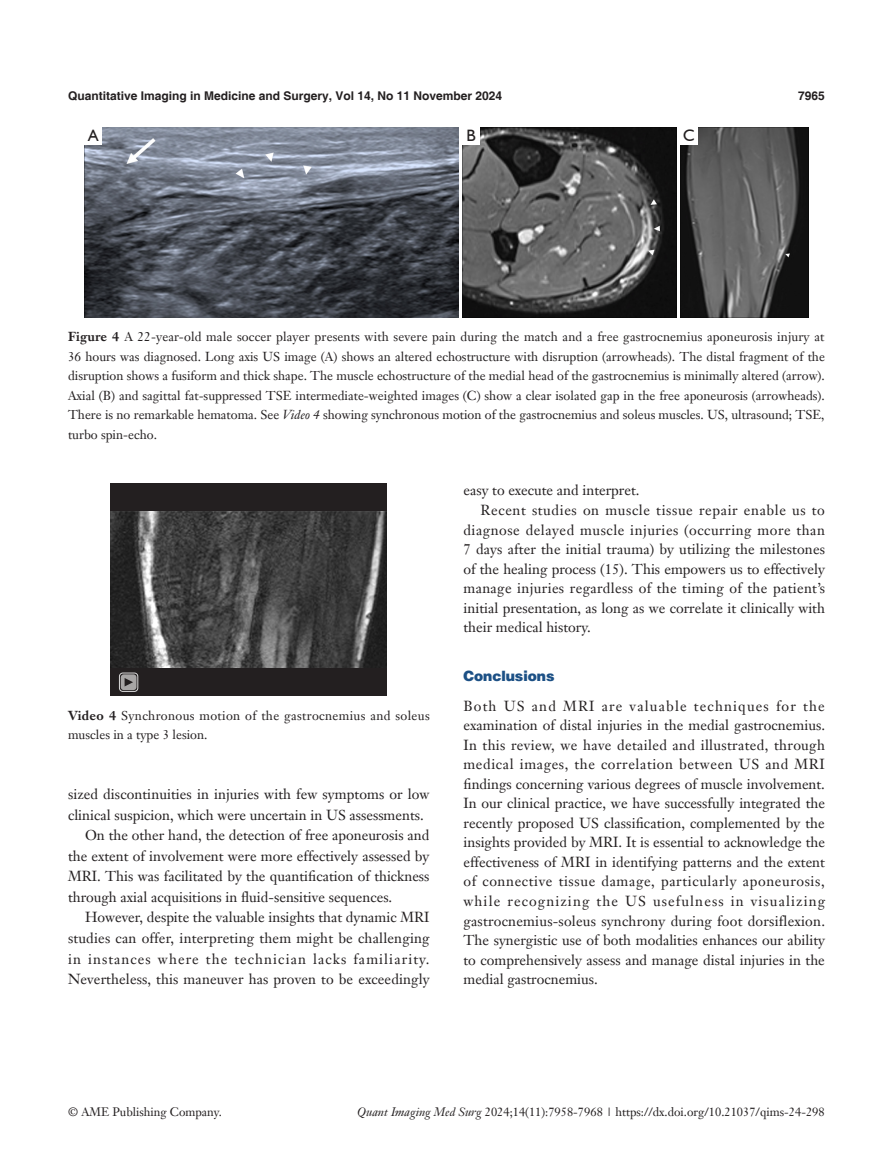
<style>
.page{position:relative;width:893px;height:1170px;background:#fff}
.page>*{position:absolute;margin:0;border:0;box-sizing:border-box;transform-origin:0 0}
.t1{font:16.5px "Humanist 521 BT";color:#231f20}
.t2{font:14.25px/19.5px "Janson Text LT";color:#231f20;text-align:justify}
.t3{font:14.25px "Janson Text LT";letter-spacing:.025em;color:#231f20}
.t4{font:14.25px "Janson Text LT";letter-spacing:.035em;color:#231f20}
.t5{font:14.25px "Janson Text LT";letter-spacing:.075em;color:#231f20}
.t6{font:14.25px "Janson Text LT";letter-spacing:.045em;color:#231f20}
.t7{font:900 14.25px "Helvetica";color:#1c5085}
.t8{font:12.75px/19.5px "Janson Text LT";color:#231f20;text-align:justify}
.t9{font:12.75px/19.5px "Janson Text LT";letter-spacing:.025em;color:#231f20}
.t10{font:12px "Janson Text LT";color:#231f20}
.t11{font:700 12px "Helvetica";color:#231f20}
.s1{font-weight:700}
.s2{font-style:italic}
</style>
<div class="page">
<img style="left:85px;top:128px;width:374px;height:190px">
<img style="left:463px;top:128px;width:214px;height:189px">
<img style="left:681px;top:128px;width:127px;height:189px">
<div style="left:85px;top:127px;width:17px;height:17px;background:#fff"></div>
<div style="left:463px;top:127px;width:17px;height:17px;background:#fff"></div>
<div style="left:680px;top:127px;width:17px;height:17px;background:#fff"></div>
<div style="left:111px;top:483px;width:276px;height:213px;background:#231f20"></div>
<div style="left:119px;top:672px;width:19px;height:19px;border:1px solid #fff;border-radius:3px"></div>
<svg style="left:121px;top:674px;width:15px;height:16px"></svg>
<svg style="left:125px;top:678px;width:8px;height:8px"></svg>
<img style="left:111px;top:512px;width:275px;height:155px">
<p class="t11" style="left:68px;top:88px;width:436px">Quantitative Imaging in Medicine and Surgery, Vol 14, No 11 November 2024</p>
<p class="t11" style="left:798px;top:88px;width:28px">7965</p>
<p class="t1" style="left:88px;top:125px;width:12px">A</p>
<p class="t1" style="left:466px;top:125px;width:11px">B</p>
<p class="t1" style="left:683px;top:125px;width:13px">C</p>
<p class="t8" style="left:68px;top:327px;width:758px"><span class="s1">Figure 4</span> A 22-year-old male soccer player presents with severe pain during the match and a free gastrocnemius aponeurosis injury at 36 hours was diagnosed. Long axis US image (A) shows an altered echostructure with disruption (arrowheads). The distal fragment of the disruption shows a fusiform and thick shape. The muscle echostructure of the medial head of the gastrocnemius is minimally altered (arrow).<br>Axial (B) and sagittal fat-suppressed TSE intermediate-weighted images (C) show a clear isolated gap in the free aponeurosis (arrowheads).<br>There is no remarkable hematoma. See <span class="s2">Video 4</span> showing synchronous motion of the gastrocnemius and soleus muscles. US, ultrasound; TSE, turbo spin-echo.</p>
<p class="t9" style="left:68px;top:705px;width:363px"><span class="s1">Video 4</span> Synchronous motion of the gastrocnemius and soleus muscles in a type 3 lesion.</p>
<p class="t2" style="left:68px;top:784px;width:363px">sized discontinuities in injuries with few symptoms or low</p>
<p class="t2" style="left:68px;top:805px;width:357px">clinical suspicion, which were uncertain in US assessments.</p>
<p class="t2" style="left:85px;top:825px;width:346px">On the other hand, the detection of free aponeurosis and</p>
<p class="t2" style="left:68px;top:846px;width:363px">the extent of involvement were more effectively assessed by</p>
<p class="t2" style="left:68px;top:866px;width:363px">MRI. This was facilitated by the quantification of thickness</p>
<p class="t2" style="left:68px;top:887px;width:326px">through axial acquisitions in fluid-sensitive sequences.</p>
<p class="t2" style="left:85px;top:907px;width:346px">However, despite the valuable insights that dynamic MRI</p>
<p class="t2" style="left:68px;top:928px;width:363px">studies can offer, interpreting them might be challenging</p>
<p class="t5" style="left:68px;top:949px;width:363px">in instances where the technician lacks familiarity.</p>
<p class="t2" style="left:68px;top:969px;width:363px">Nevertheless, this maneuver has proven to be exceedingly</p>
<p class="t2" style="left:463px;top:480px;width:177px">easy to execute and interpret.</p>
<p class="t6" style="left:480px;top:501px;width:346px">Recent studies on muscle tissue repair enable us to</p>
<p class="t4" style="left:463px;top:520px;width:363px">diagnose delayed muscle injuries (occurring more than</p>
<p class="t2" style="left:463px;top:539px;width:363px">7 days after the initial trauma) by utilizing the milestones</p>
<p class="t2" style="left:463px;top:559px;width:363px">of the healing process (15). This empowers us to effectively</p>
<p class="t3" style="left:463px;top:579px;width:363px">manage injuries regardless of the timing of the patient’s</p>
<p class="t2" style="left:463px;top:598px;width:363px">initial presentation, as long as we correlate it clinically with</p>
<p class="t2" style="left:463px;top:617px;width:129px">their medical history.</p>
<p class="t7" style="left:463px;top:667px;width:92px">Conclusions</p>
<p class="t2" style="left:463px;top:695px;width:363px">Both US and MRI are valuable techniques for the examination of distal injuries in the medial gastrocnemius.<br>In this review, we have detailed and illustrated, through medical images, the correlation between US and MRI findings concerning various degrees of muscle involvement.<br>In our clinical practice, we have successfully integrated the recently proposed US classification, complemented by the insights provided by MRI. It is essential to acknowledge the effectiveness of MRI in identifying patterns and the extent of connective tissue damage, particularly aponeurosis, while recognizing the US usefulness in visualizing gastrocnemius-soleus synchrony during foot dorsiflexion.<br>The synergistic use of both modalities enhances our ability to comprehensively assess and manage distal injuries in the medial gastrocnemius.</p>
<p class="t10" style="left:68px;top:1104px;width:155px">© AME Publishing Company.</p>
<p class="t10" style="left:357px;top:1104px;width:469px"><span class="s2">Quant Imaging Med Surg</span> 2024;14(11):7958-7968 | https://dx.doi.org/10.21037/qims-24-298</p>
</div>
